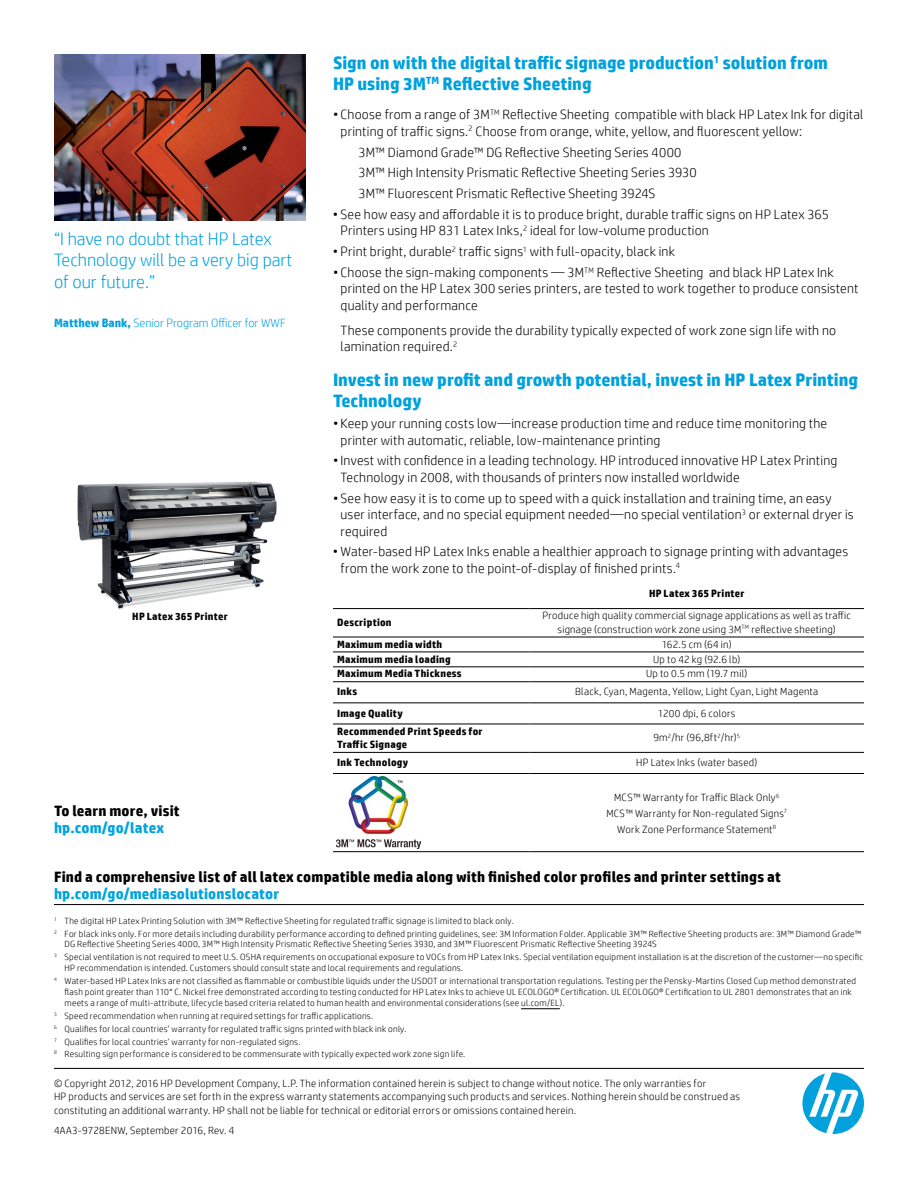
<style>
.page{position:relative;width:918px;height:1188px;background:#fff}
.page>*{position:absolute;margin:0;border:0;box-sizing:border-box;transform-origin:0 0}
.t1{font:700 18px/21.6px "HP Simplified";color:#00a1dd}
.t2{font:300 18px/21.6px "HP Simplified";color:#00a1dd}
.t3{font:700 15px "HP Simplified";letter-spacing:.01em;color:#000}
.t4{font:700 15px "HP Simplified";letter-spacing:.01em;color:#00a3df}
.t5{font:300 13.5px/16.5px "HP Simplified";letter-spacing:.015em;color:#000}
.t6{font:300 12px "HP Simplified";color:#00a1dd}
.t7{font:300 10.5px/13.5px "HP Simplified";letter-spacing:.025em;color:#000;text-align:center}
.t8{font:700 10.5px/13.5px "HP Simplified";letter-spacing:.025em;color:#000}
.t9{font:300 9px/12.9px "HP Simplified";letter-spacing:.03em;color:#000}
.s1{font-weight:700}
</style>
<div class="page">
<svg style="left:802px;top:1072px;width:62px;height:62px"></svg>
<hr style="left:521px;top:1008px;width:39px;height:1px;background:#000">
<hr style="left:54px;top:904px;width:810px;height:1px;background:#000">
<hr style="left:54px;top:1068px;width:810px;height:1px;background:#000">
<img style="left:54px;top:54px;width:252px;height:166px">
<hr style="left:333px;top:608px;width:197px;height:1px;background:#000">
<hr style="left:530px;top:608px;width:334px;height:1px;background:#000">
<hr style="left:333px;top:637px;width:197px;height:1px;background:#000">
<hr style="left:530px;top:637px;width:334px;height:1px;background:#000">
<hr style="left:333px;top:652px;width:197px;height:1px;background:#000">
<hr style="left:530px;top:652px;width:334px;height:1px;background:#000">
<hr style="left:333px;top:667px;width:197px;height:1px;background:#000">
<hr style="left:530px;top:667px;width:334px;height:1px;background:#000">
<hr style="left:333px;top:681px;width:197px;height:1px;background:#000">
<hr style="left:530px;top:681px;width:334px;height:1px;background:#000">
<hr style="left:333px;top:703px;width:197px;height:1px;background:#000">
<hr style="left:530px;top:703px;width:334px;height:1px;background:#000">
<hr style="left:333px;top:724px;width:197px;height:1px;background:#000">
<hr style="left:530px;top:724px;width:334px;height:1px;background:#000">
<hr style="left:333px;top:752px;width:197px;height:1px;background:#000">
<hr style="left:530px;top:752px;width:334px;height:1px;background:#000">
<hr style="left:333px;top:773px;width:197px;height:1px;background:#000">
<hr style="left:530px;top:773px;width:334px;height:1px;background:#000">
<hr style="left:333px;top:851px;width:197px;height:1px;background:#000">
<hr style="left:530px;top:851px;width:334px;height:1px;background:#000">
<img style="left:336px;top:777px;width:84px;height:72px">
<img style="left:77px;top:481px;width:200px;height:129px">
<h1 class="t2" style="left:54px;top:227px;width:240px">“I have no doubt that HP Latex<br>Technology will be a very big part of our future.”</h1>
<h3 class="t6" style="left:54px;top:315px;width:233px"><span class="s1">Matthew Bank,</span> Senior Program Officer for WWF</h3>
<h1 class="t1" style="left:333px;top:52px;width:496px">Sign on with the digital traffic signage production<sup>1</sup> solution from<br>HP using 3M<sup>TM</sup> Reflective Sheeting</h1>
<h3 class="t5" style="left:341px;top:106px;width:524px;text-indent:-8px">• Choose from a range of 3M<sup>TM</sup> Reflective Sheeting compatible with black HP Latex Ink for digital printing of traffic signs.<sup>2</sup> Choose from orange, white, yellow, and fluorescent yellow:</h3>
<h3 class="t5" style="left:359px;top:141px;width:340px;line-height:20.7px">3M™ Diamond Grade™ DG Reflective Sheeting Series 4000<br>3M™ High Intensity Prismatic Reflective Sheeting Series 3930<br>3M™ Fluorescent Prismatic Reflective Sheeting 3924S</h3>
<h3 class="t5" style="left:341px;top:206px;width:490px;text-indent:-8px">• See how easy and affordable it is to produce bright, durable traffic signs on HP Latex 365<br>Printers using HP 831 Latex Inks,<sup>2</sup> ideal for low-volume production</h3>
<h3 class="t5" style="left:333px;top:243px;width:344px">• Print bright, durable<sup>2</sup> traffic signs<sup>1</sup> with full-opacity, black ink</h3>
<h3 class="t5" style="left:341px;top:264px;width:519px;text-indent:-8px">• Choose the sign-making components — 3M<sup>TM</sup> Reflective Sheeting and black HP Latex Ink printed on the HP Latex 300 series printers, are tested to work together to produce consistent quality and performance</h3>
<h3 class="t5" style="left:341px;top:322px;width:497px">These components provide the durability typically expected of work zone sign life with no lamination required.<sup>2</sup></h3>
<h1 class="t1" style="left:333px;top:369px;width:527px">Invest in new profit and growth potential, invest in HP Latex Printing<br>Technology</h1>
<h3 class="t5" style="left:341px;top:415px;width:488px;text-indent:-8px">• Keep your running costs low—increase production time and reduce time monitoring the printer with automatic, reliable, low-maintenance printing</h3>
<h3 class="t5" style="left:341px;top:452px;width:498px;text-indent:-8px">•Invest with confidence in a leading technology. HP introduced innovative HP Latex Printing<br>Technology in 2008, with thousands of printers now installed worldwide</h3>
<h3 class="t5" style="left:341px;top:489px;width:515px;text-indent:-8px">• See how easy it is to come up to speed with a quick installation and training time, an easy user interface, and no special equipment needed—no special ventilation<sup>3</sup> or external dryer is required</h3>
<h3 class="t5" style="left:341px;top:543px;width:509px;text-indent:-8px">• Water-based HP Latex Inks enable a healthier approach to signage printing with advantages from the work zone to the point-of-display of finished prints.<sup>4</sup></h3>
<p class="t8" style="left:649px;top:587px;width:97px">HP Latex 365 Printer</p>
<p class="t8" style="left:337px;top:616px;width:56px">Description</p>
<p class="t7" style="left:543px;top:609px;width:310px">Produce high quality commercial signage applications as well as traffic signage (construction work zone using 3M<sup>TM</sup> reflective sheeting)</p>
<p class="t8" style="left:337px;top:637px;width:106px">Maximum media width</p>
<p class="t7" style="left:662px;top:637px;width:72px">162.5 cm (64 in)</p>
<p class="t8" style="left:337px;top:652px;width:115px">Maximum media loading</p>
<p class="t7" style="left:653px;top:652px;width:89px">Up to 42 kg (92.6 lb)</p>
<p class="t8" style="left:337px;top:667px;width:126px">Maximum Media Thickness</p>
<p class="t7" style="left:646px;top:667px;width:103px">Up to 0.5 mm (19.7 mil)</p>
<p class="t8" style="left:337px;top:685px;width:21px">Inks</p>
<p class="t7" style="left:575px;top:685px;width:245px">Black, Cyan, Magenta, Yellow, Light Cyan, Light Magenta</p>
<p class="t8" style="left:337px;top:706px;width:67px">Image Quality</p>
<p class="t7" style="left:658px;top:706px;width:79px">1200 dpi, 6 colors</p>
<p class="t8" style="left:337px;top:724px;width:147px">Recommended Print Speeds for<br>Traffic Signage</p>
<p class="t7" style="left:653px;top:731px;width:88px">9m<sup>2</sup>/hr (96,8ft<sup>2</sup>/hr)<sup>5</sup></p>
<p class="t8" style="left:337px;top:756px;width:73px">Ink Technology</p>
<p class="t7" style="left:636px;top:755px;width:123px">HP Latex Inks (water based)</p>
<p class="t7" style="left:606px;top:789px;width:182px;line-height:15.6px">MCS™ Warranty for Traffic Black Only<sup>6<br></sup>MCS™ Warranty for Non-regulated Signs<sup>7<br></sup>Work Zone Performance Statement<sup>8</sup></p>
<p class="t8" style="left:132px;top:609px;width:97px">HP Latex 365 Printer</p>
<h2 class="t3" style="left:54px;top:801px;width:127px">To learn more, visit</h2>
<h2 class="t4" style="left:54px;top:818px;width:112px">hp.com/go/latex</h2>
<h2 class="t3" style="left:54px;top:867px;width:728px">Find a comprehensive list of all latex compatible media along with finished color profiles and printer settings at</h2>
<h2 class="t4" style="left:54px;top:884px;width:227px">hp.com/go/mediasolutionslocator</h2>
<p class="t9" style="left:54px;top:914px;width:809px"><sup>1</sup> The digital HP Latex Printing Solution with 3M™ Reflective Sheeting for regulated traffic signage is limited to black only.<br><sup>2</sup> For black inks only. For more details including durability performance according to defined printing guidelines, see: 3M Information Folder. Applicable 3M™ Reflective Sheeting products are: 3M™ Diamond Grade™</p>
<p class="t9" style="left:54px;top:938px;width:811px;text-indent:10px">DG Reflective Sheeting Series 4000, 3M™ High Intensity Prismatic Reflective Sheeting Series 3930, and 3M™ Fluorescent Prismatic Reflective Sheeting 3924S<br><sup>3</sup> Special ventilation is not required to meet U.S. OSHA requirements on occupational exposure to VOCs from HP Latex Inks. Special ventilation equipment installation is at the discretion of the customer—no specific</p>
<p class="t9" style="left:54px;top:961px;width:803px;text-indent:10px">HP recommendation is intended. Customers should consult state and local requirements and regulations.<br><sup>4</sup> Water-based HP Latex Inks are not classified as flammable or combustible liquids under the USDOT or international transportation regulations. Testing per the Pensky-Martins Closed Cup method demonstrated</p>
<p class="t9" style="left:64px;top:986px;width:789px;line-height:10.8px">flash point greater than 110° C. Nickel free demonstrated according to testing conducted for HP Latex Inks to achieve UL ECOLOGO® Certification. UL ECOLOGO® Certification to UL 2801 demonstrates that an ink meets a range of multi-attribute, lifecycle based criteria related to human health and environmental considerations (see ul.com/EL).</p>
<p class="t9" style="left:54px;top:1009px;width:413px"><sup>5</sup> Speed recommendation when running at required settings for traffic applications.<br><sup>6</sup> Qualifies for local countries’ warranty for regulated traffic signs printed with black ink only.<br><sup>7</sup> Qualifies for local countries’ warranty for non-regulated signs.<br><sup>8</sup> Resulting sign performance is considered to be commensurate with typically expected work zone sign life.</p>
<p class="t7" style="left:54px;top:1076px;width:688px;text-align:left">© Copyright 2012, 2016 HP Development Company, L.P. The information contained herein is subject to change without notice. The only warranties for<br>HP products and services are set forth in the express warranty statements accompanying such products and services. Nothing herein should be construed as constituting an additional warranty. HP shall not be liable for technical or editorial errors or omissions contained herein.</p>
<p class="t7" style="left:54px;top:1123px;width:182px">4AA3-9728ENW, September 2016, Rev. 4</p>
</div>
